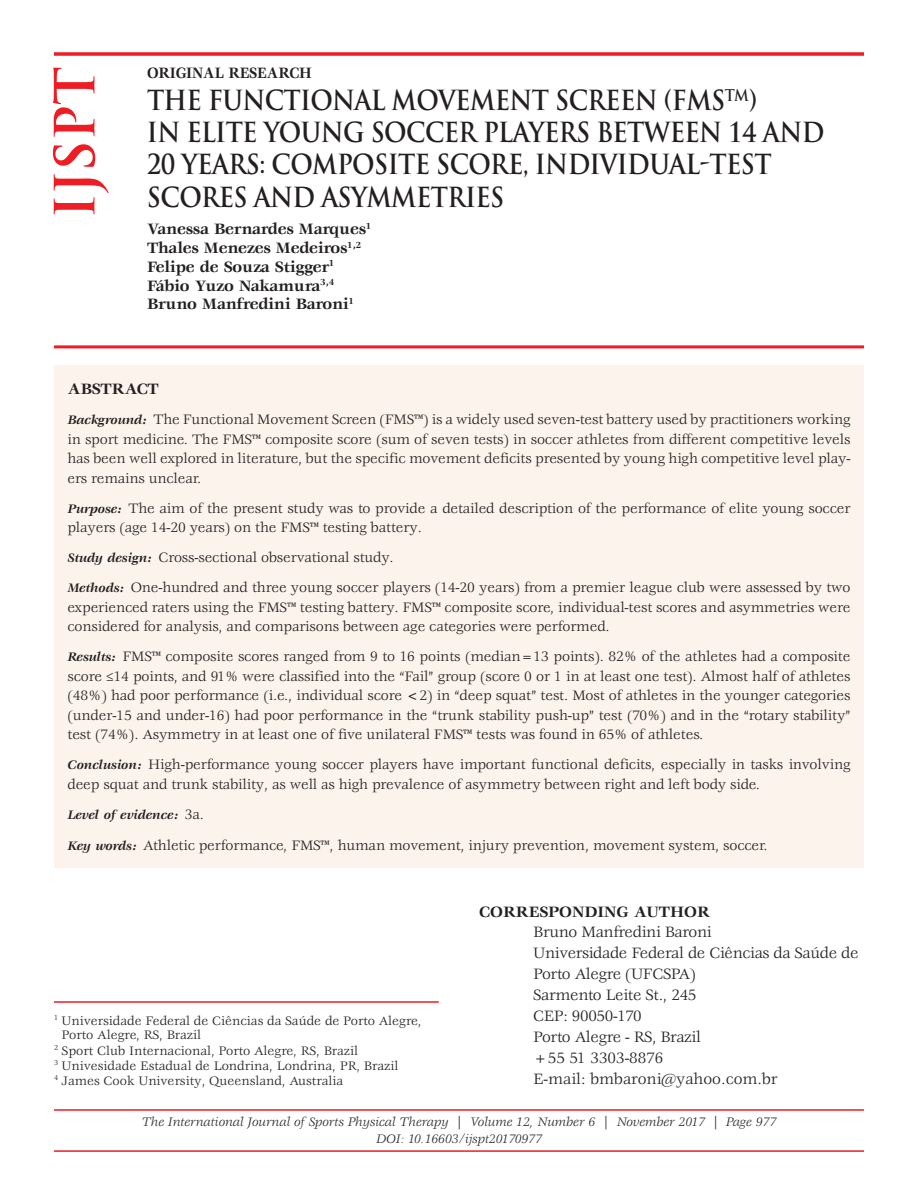
<style>
.page{position:relative;width:918px;height:1188px;background:#fff}
.page>*{position:absolute;margin:0;border:0;box-sizing:border-box;transform-origin:0 0}
.t1{font:700 54px "Trajan Pro";color:#ee1d23}
.t2{font:700 27px/32.2px "Trajan Pro";letter-spacing:-.025em;color:#231f20;scale:.9 1}
.t3{font:16.5px/21px "Veljovic Std";letter-spacing:-.02em;color:#231f20}
.t4{font:700 16.5px/18.8px "Veljovic Std";letter-spacing:-.01em;color:#231f20}
.t5{font:700 16.5px "Veljovic Std";letter-spacing:-.01em;color:#231f20;scale:.9 1}
.t6{font:15px/19.5px "Veljovic Std";letter-spacing:-.01em;color:#231f20}
.t7{font:13.5px "Veljovic Std";color:#231f20}
.t8{font:italic 13.5px/16.5px "Veljovic Std";color:#231f20;text-align:center}
.t9{font:italic 700 13.5px "Veljovic Std";color:#231f20}
.s1{font-weight:700;font-style:italic;font-size:13.5px}
.s2{font-weight:400;font-style:normal;font-size:15px}
</style>
<div class="page">
<div style="left:54px;top:365px;width:810px;height:502px;background:#fdf3ed"></div>
<svg style="left:54px;top:52px;width:810px;height:4px;background:#ef383e"></svg>
<hr style="left:54px;top:1001px;width:385px;height:2px;background:#ee1d23">
<hr style="left:54px;top:345px;width:810px;height:3px;background:#ee1d23">
<hr style="left:54px;top:1109px;width:810px;height:2px;background:#ee1d23">
<hr style="left:54px;top:1150px;width:810px;height:2px;background:#ee1d23">
<h1 class="t1" style="left:44px;top:219px;width:154px;rotate:-90deg">IJSPT</h1>
<p class="t5" style="left:147px;top:66px;width:185px">ORIGINAL RESEARCH</p>
<h2 class="t2" style="left:147px;top:84px;width:754px">THE FUNCTIONAL MOVEMENT SCREEN (FMS<sup>TM</sup>)<br>IN ELITE YOUNG SOCCER PLAYERS BETWEEN 14 AND 20 YEARS: COMPOSITE SCORE, INDIVIDUAL-TEST SCORES AND ASYMMETRIES</h2>
<p class="t4" style="left:147px;top:221px;width:226px">Vanessa Bernardes Marques<sup>1<br></sup>Thales Menezes Medeiros<sup>1,2<br></sup>Felipe de Souza Stigger<sup>1<br></sup>Fábio Yuzo Nakamura<sup>3,4<br></sup>Bruno Manfredini Baroni<sup>1</sup></p>
<p class="t4" style="left:68px;top:381px;width:93px">ABSTRACT</p>
<p class="t6" style="left:68px;top:411px;width:785px;text-align:justify"><span class="s1">Background:</span> The Functional Movement Screen (FMS™) is a widely used seven-test battery used by practitioners working in sport medicine. The FMS™ composite score (sum of seven tests) in soccer athletes from different competitive levels has been well explored in literature, but the specific movement deficits presented by young high competitive level play&shy;ers remains unclear.</p>
<p class="t6" style="left:68px;top:499px;width:785px"><span class="s1">Purpose:</span> The aim of the present study was to provide a detailed description of the performance of elite young soccer players (age 14-20 years) on the FMS™ testing battery.</p>
<p class="t6" style="left:68px;top:543px;width:785px;line-height:30px"><span class="s1">Study design:</span> Cross-sectional observational study.<br><span class="s1">Methods:</span> One-hundred and three young soccer players (14-20 years) from a premier league club were assessed by two</p>
<p class="t6" style="left:68px;top:598px;width:785px">experienced raters using the FMS™ testing battery. FMS™ composite score, individual-test scores and asymmetries were considered for analysis, and comparisons between age categories were performed.</p>
<p class="t6" style="left:68px;top:648px;width:785px;text-align:justify"><span class="s1">Results:</span> FMS™ composite scores ranged from 9 to 16 points (median=13 points). 82% of the athletes had a composite score ≤14 points, and 91% were classified into the “Fail” group (score 0 or 1 in at least one test). Almost half of athletes (48%) had poor performance (i.e., individual score &lt;2) in “deep squat” test. Most of athletes in the younger categories (under-15 and under-16) had poor performance in the “trunk stability push-up” test (70%) and in the “rotary stability” test (74%). Asymmetry in at least one of five unilateral FMS™ tests was found in 65% of athletes.</p>
<p class="t6" style="left:68px;top:756px;width:785px"><span class="s1">Conclusion:</span> High-performance young soccer players have important functional deficits, especially in tasks involving deep squat and trunk stability, as well as high prevalence of asymmetry between right and left body side.</p>
<p class="t9" style="left:68px;top:809px;width:138px">Level of evidence: <span class="s2">3a.</span></p>
<p class="t6" style="left:68px;top:837px;width:702px"><span class="s1">Key words:</span> Athletic performance, FMS™, human movement, injury prevention, movement system, soccer.</p>
<p class="t4" style="left:479px;top:903px;width:232px">CORRESPONDING AUTHOR</p>
<p class="t3" style="left:533px;top:923px;width:327px">Bruno Manfredini Baroni<br>Universidade Federal de Ciências da Saúde de<br>Porto Alegre (UFCSPA)<br>Sarmento Leite St., 245<br>CEP: 90050-170<br>Porto Alegre - RS, Brazil<br>+55 51 3303-8876<br>E-mail: bmbaroni@yahoo.com.br</p>
<p class="t8" style="left:142px;top:1115px;width:636px">The International Journal of Sports Physical Therapy | Volume 12, Number 6 | November 2017 | Page 977<br>DOI: 10.16603/ijspt20170977</p>
<p class="t7" style="left:54px;top:1015px;width:369px"><sup>1</sup> Universidade Federal de Ciências da Saúde de Porto Alegre,</p>
<p class="t7" style="left:62px;top:1030px;width:141px">Porto Alegre, RS, Brazil</p>
<p class="t7" style="left:54px;top:1045px;width:306px"><sup>2</sup> Sport Club Internacional, Porto Alegre, RS, Brazil</p>
<p class="t7" style="left:54px;top:1060px;width:346px"><sup>3</sup> Univesidade Estadual de Londrina, Londrina, PR, Brazil</p>
<p class="t7" style="left:54px;top:1075px;width:291px"><sup>4</sup> James Cook University, Queensland, Australia</p>
</div>
